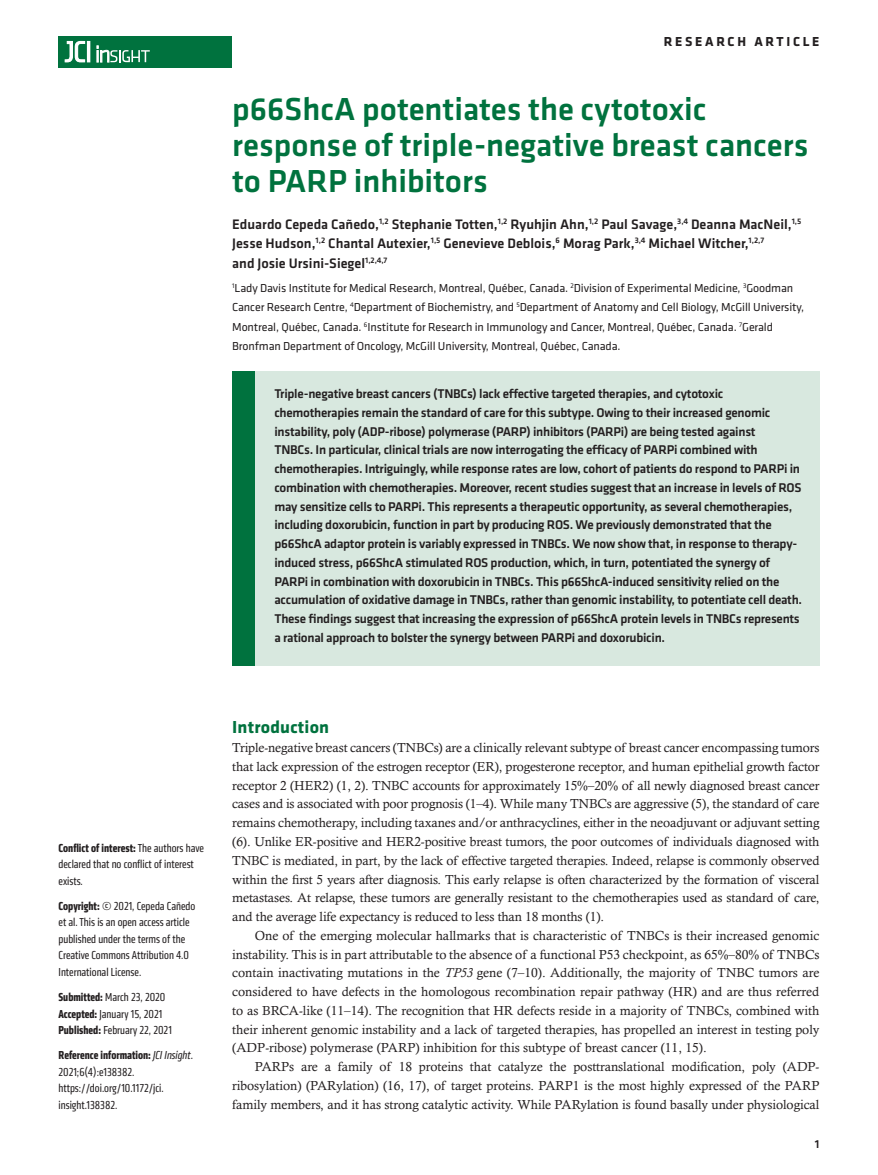
<style>
.page{position:relative;width:878px;height:1175px;background:#fff}
.page>*{position:absolute;margin:0;border:0;box-sizing:border-box;transform-origin:0 0}
.t1{font:500 33px/36px "Klavika Basic";color:#00723e}
.t2{font:700 18px "Klavika";letter-spacing:.01em;color:#00723e}
.t3{font:500 14.25px/19.5px "Klavika Basic";color:#231f20}
.t4{font:700 13.5px "Klavika Basic";letter-spacing:.2em;color:#231f20}
.t5{font:13.2px/18.8px "Calisto MT Std";letter-spacing:-.005em;color:#231f20;text-align:justify}
.t6{font:500 13.2px/18.8px "Klavika Basic";letter-spacing:-.02em;color:#231f20}
.t7{font:condensed 12px/16.5px "Klavika";color:#231f20}
.t8{font:12px/19.5px "Klavika";letter-spacing:-.01em;color:#231f20}
.t9{font:500 12px "Klavika Basic";color:#231f20}
.s1{font-weight:700}
.s2{font-style:italic}
</style>
<div class="page">
<div style="left:59px;top:36px;width:173px;height:31px;background:#00723e"></div>
<hr style="left:87px;top:41px;width:3px;height:21px;background:#fff">
<svg style="left:64px;top:41px;width:21px;height:22px"></svg>
<svg style="left:97px;top:46px;width:53px;height:16px"></svg>
<div style="left:232px;top:371px;width:587px;height:295px;background:#d8e8df"></div>
<div style="left:232px;top:371px;width:22px;height:295px;background:#00723e"></div>
<p class="t4" style="left:663px;top:32px;width:157px">RESEARCH ARTICLE</p>
<h1 class="t1" style="left:232px;top:91px;width:577px">p66ShcA potentiates the cytotoxic response of triple-negative breast cancers to PARP inhibitors</h1>
<p class="t3" style="left:232px;top:214px;width:570px">Eduardo Cepeda Cañedo,<sup>1,2</sup> Stephanie Totten,<sup>1,2</sup> Ryuhjin Ahn,<sup>1,2</sup> Paul Savage,<sup>3,4</sup> Deanna MacNeil,<sup>1,5<br></sup>Jesse Hudson,<sup>1,2</sup> Chantal Autexier,<sup>1,5</sup> Genevieve Deblois,<sup>6</sup> Morag Park,<sup>3,4</sup> Michael Witcher,<sup>1,2,7<br></sup>and Josie Ursini-Siegel<sup>1,2,4,7</sup></p>
<p class="t8" style="left:232px;top:277px;width:573px"><sup>1</sup>Lady Davis Institute for Medical Research, Montreal, Québec, Canada. <sup>2</sup>Division of Experimental Medicine, <sup>3</sup>Goodman Cancer Research Centre, <sup>4</sup>Department of Biochemistry, and <sup>5</sup>Department of Anatomy and Cell Biology, McGill University, Montreal, Québec, Canada. <sup>6</sup>Institute for Research in Immunology and Cancer, Montreal, Québec, Canada. <sup>7</sup>Gerald Bronfman Department of Oncology, McGill University, Montreal, Québec, Canada.</p>
<p class="t6" style="left:274px;top:384px;width:529px">Triple-negative breast cancers (TNBCs) lack effective targeted therapies, and cytotoxic chemotherapies remain the standard of care for this subtype. Owing to their increased genomic instability, poly (ADP-ribose) polymerase (PARP) inhibitors (PARPi) are being tested against<br>TNBCs. In particular, clinical trials are now interrogating the efficacy of PARPi combined with chemotherapies. Intriguingly, while response rates are low, cohort of patients do respond to PARPi in combination with chemotherapies. Moreover, recent studies suggest that an increase in levels of ROS may sensitize cells to PARPi. This represents a therapeutic opportunity, as several chemotherapies, including doxorubicin, function in part by producing ROS. We previously demonstrated that the p66ShcA adaptor protein is variably expressed in TNBCs. We now show that, in response to therapy&shy;induced stress, p66ShcA stimulated ROS production, which, in turn, potentiated the synergy of PARPi in combination with doxorubicin in TNBCs. This p66ShcA-induced sensitivity relied on the accumulation of oxidative damage in TNBCs, rather than genomic instability, to potentiate cell death.<br>These findings suggest that increasing the expression of p66ShcA protein levels in TNBCs represents a rational approach to bolster the synergy between PARPi and doxorubicin.</p>
<p class="t7" style="left:59px;top:839px;width:147px"><span class="s1">Conflict of interest:</span> The authors have declared that no conflict of interest exists.</p>
<p class="t7" style="left:59px;top:897px;width:138px"><span class="s1">Copyright:</span> © 2021, Cepeda Cañedo et al. This is an open access article published under the terms of the<br>Creative Commons Attribution 4.0<br>International License.</p>
<p class="t7" style="left:59px;top:988px;width:115px"><span class="s1">Submitted:</span> March 23, 2020<br><span class="s1">Accepted:</span> January 15, 2021<br><span class="s1">Published:</span> February 22, 2021</p>
<p class="t7" style="left:59px;top:1046px;width:136px"><span class="s1">Reference information:</span> <span class="s2">JCI Insight</span>.<br>2021;6(4):e138382. https://doi.org/10.1172/jci. insight.138382.</p>
<h2 class="t2" style="left:232px;top:714px;width:98px">Introduction</h2>
<p class="t5" style="left:232px;top:738px;width:588px">Triple-negative breast cancers (TNBCs) are a clinically relevant subtype of breast cancer encompassing tumors that lack expression of the estrogen receptor (ER), progesterone receptor, and human epithelial growth factor receptor 2 (HER2) (1, 2). TNBC accounts for approximately 15%–20% of all newly diagnosed breast cancer cases and is associated with poor prognosis (1–4). While many TNBCs are aggressive (5), the standard of care remains chemotherapy, including taxanes and/or anthracyclines, either in the neoadjuvant or adjuvant setting (6). Unlike ER-positive and HER2-positive breast tumors, the poor outcomes of individuals diagnosed with TNBC is mediated, in part, by the lack of effective targeted therapies. Indeed, relapse is commonly observed within the first 5 years after diagnosis. This early relapse is often characterized by the formation of visceral metastases. At relapse, these tumors are generally resistant to the chemotherapies used as standard of care, and the average life expectancy is reduced to less than 18 months (1).</p>
<p class="t5" style="left:232px;top:926px;width:588px;text-indent:22px">One of the emerging molecular hallmarks that is characteristic of TNBCs is their increased genomic instability. This is in part attributable to the absence of a functional P53 checkpoint, as 65%–80% of TNBCs contain inactivating mutations in the <span class="s2">TP53</span> gene (7–10). Additionally, the majority of TNBC tumors are considered to have defects in the homologous recombination repair pathway (HR) and are thus referred to as BRCA-like (11–14). The recognition that HR defects reside in a majority of TNBCs, combined with their inherent genomic instability and a lack of targeted therapies, has propelled an interest in testing poly (ADP-ribose) polymerase (PARP) inhibition for this subtype of breast cancer (11, 15).</p>
<p class="t5" style="left:232px;top:1057px;width:588px;text-indent:22px">PARPs are a family of 18 proteins that catalyze the posttranslational modification, poly (ADP&shy;ribosylation) (PARylation) (16, 17), of target proteins. PARP1 is the most highly expressed of the PARP family members, and it has strong catalytic activity. While PARylation is found basally under physiological</p>
<p class="t9" style="left:814px;top:1135px;width:6px">1</p>
</div>
